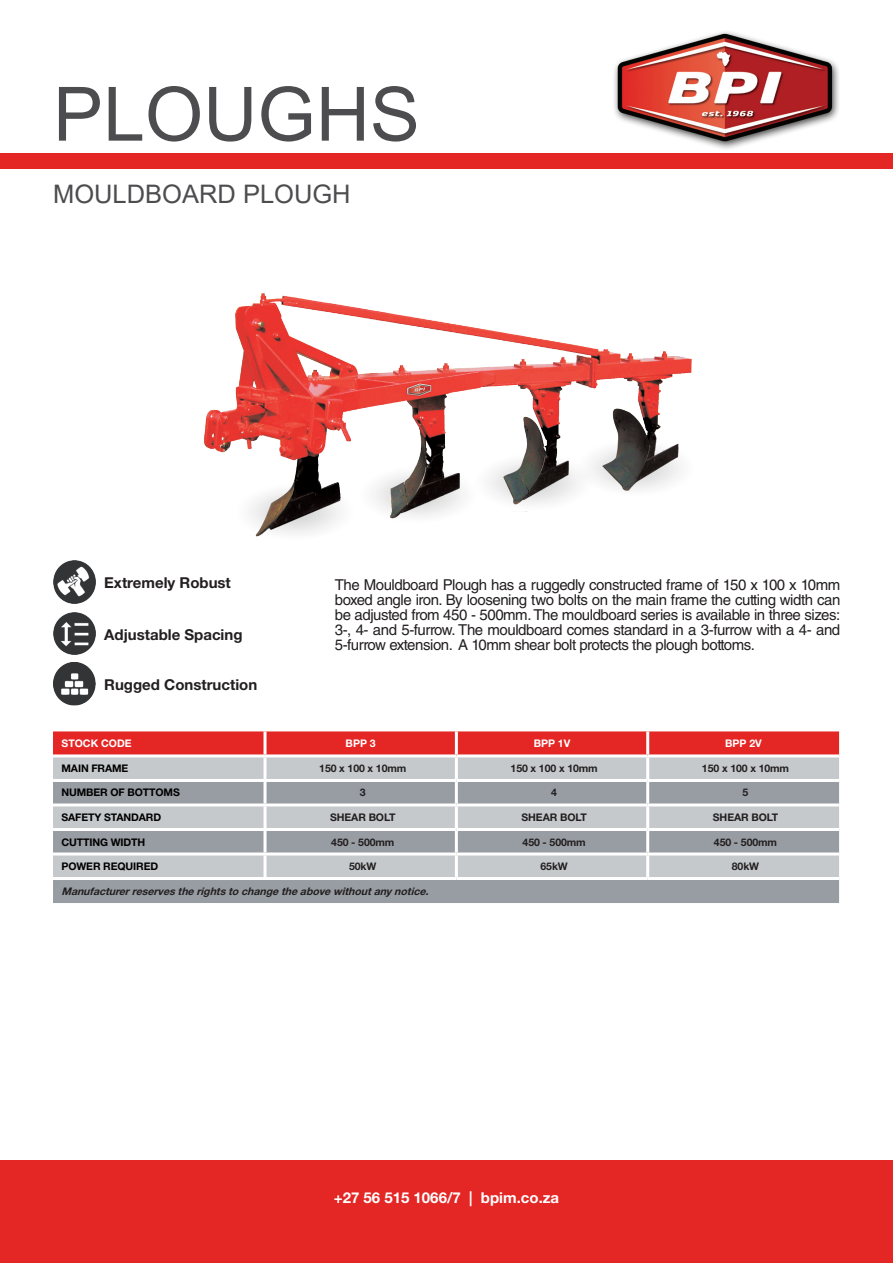
<style>
.page{position:relative;width:893px;height:1263px;background:#fff}
.page>*{position:absolute;margin:0;border:0;box-sizing:border-box;transform-origin:0 0}
.t1{font:75px "Arial";color:#4d4c4f}
.t2{font:25.5px "Arial";color:#4d4c4f}
.kLEIN_PARAGRAFIES{font:15px/15px "Helvetica LT Std";letter-spacing:-.03em;color:#231f20;text-align:justify}
.Helvetice_Bold{font:700 15px "Helvetica Neue LT Std";color:#231f20}
.t3{font:700 15px "Helvetica Neue LT Std";color:#fff}
.t4{font:700 10.5px "Helvetica Neue LT Std";letter-spacing:-.01em;color:#231f20}
.t5{font:700 10.5px "Helvetica Neue LT Std";letter-spacing:-.01em;color:#000}
.t6{font:italic 700 10.5px "Helvetica Neue LT Std";color:#231f20}
.t7{font:700 10.5px "Helvetica Neue LT Std";color:#fff}
</style>
<div class="page">
<div style="left:0;top:153px;width:893px;height:15px;background:#e42625"></div>
<img style="left:614px;top:31px;width:225px;height:118px">
<div style="left:0;top:1160px;width:893px;height:103px;background:#e42625"></div>
<div style="left:53px;top:731px;width:786px;height:23px;background:#e42625"></div>
<div style="left:53px;top:757px;width:786px;height:22px;background:#c5c9cc"></div>
<svg style="left:53px;top:782px;width:786px;height:121px;background:#abafb4"></svg>
<hr style="left:264px;top:731px;width:3px;height:23px;background:#fff">
<hr style="left:455px;top:731px;width:3px;height:23px;background:#fff">
<hr style="left:646px;top:731px;width:3px;height:23px;background:#fff">
<hr style="left:264px;top:757px;width:3px;height:22px;background:#fff">
<hr style="left:455px;top:757px;width:3px;height:22px;background:#fff">
<hr style="left:646px;top:757px;width:3px;height:22px;background:#fff">
<hr style="left:264px;top:782px;width:3px;height:21px;background:#fff">
<hr style="left:455px;top:782px;width:3px;height:21px;background:#fff">
<hr style="left:646px;top:782px;width:3px;height:21px;background:#fff">
<hr style="left:264px;top:806px;width:3px;height:22px;background:#fff">
<hr style="left:455px;top:806px;width:3px;height:22px;background:#fff">
<hr style="left:646px;top:806px;width:3px;height:22px;background:#fff">
<hr style="left:264px;top:831px;width:3px;height:21px;background:#fff">
<hr style="left:455px;top:831px;width:3px;height:21px;background:#fff">
<hr style="left:646px;top:831px;width:3px;height:21px;background:#fff">
<hr style="left:264px;top:855px;width:3px;height:22px;background:#fff">
<hr style="left:455px;top:855px;width:3px;height:22px;background:#fff">
<hr style="left:646px;top:855px;width:3px;height:22px;background:#fff">
<hr style="left:53px;top:803px;width:212px;height:3px;background:#fff">
<hr style="left:265px;top:803px;width:191px;height:3px;background:#fff">
<hr style="left:456px;top:803px;width:192px;height:3px;background:#fff">
<hr style="left:648px;top:803px;width:191px;height:3px;background:#fff">
<hr style="left:53px;top:828px;width:212px;height:3px;background:#fff">
<hr style="left:265px;top:828px;width:191px;height:3px;background:#fff">
<hr style="left:456px;top:828px;width:192px;height:3px;background:#fff">
<hr style="left:648px;top:828px;width:191px;height:3px;background:#fff">
<hr style="left:53px;top:852px;width:212px;height:3px;background:#fff">
<hr style="left:265px;top:852px;width:191px;height:3px;background:#fff">
<hr style="left:456px;top:852px;width:192px;height:3px;background:#fff">
<hr style="left:648px;top:852px;width:191px;height:3px;background:#fff">
<hr style="left:53px;top:877px;width:212px;height:3px;background:#fff">
<hr style="left:265px;top:877px;width:191px;height:3px;background:#fff">
<hr style="left:456px;top:877px;width:192px;height:3px;background:#fff">
<hr style="left:648px;top:877px;width:191px;height:3px;background:#fff">
<img style="left:204px;top:293px;width:488px;height:244px">
<img style="left:53px;top:662px;width:43px;height:43px">
<img style="left:53px;top:612px;width:43px;height:43px">
<img style="left:53px;top:560px;width:43px;height:43px">
<p class="t1" style="left:53px;top:63px;width:368px">PLOUGHS</p>
<p class="t2" style="left:53px;top:177px;width:299px">MOULDBOARD PLOUGH</p>
<p class="Helvetice_Bold" style="left:104px;top:573px;width:128px">Extremely Robust</p>
<p class="Helvetice_Bold" style="left:104px;top:625px;width:140px">Adjustable Spacing</p>
<p class="Helvetice_Bold" style="left:104px;top:675px;width:155px">Rugged Construction</p>
<p class="kLEIN_PARAGRAFIES" style="left:335px;top:577px;width:507px">The Mouldboard Plough has a ruggedly constructed frame of 150 x 100 x 10mm boxed angle iron. By loosening two bolts on the main frame the cutting width can be adjusted from 450 - 500mm. The mouldboard series is available in three sizes:<br>3-, 4- and 5-furrow. The mouldboard comes standard in a 3-furrow with a 4- and 5-furrow extension. A 10mm shear bolt protects the plough bottoms.</p>
<p class="t7" style="left:62px;top:737px;width:72px">STOCK CODE</p>
<p class="t7" style="left:346px;top:737px;width:32px">BPP 3</p>
<p class="t7" style="left:534px;top:737px;width:38px">BPP 1V</p>
<p class="t7" style="left:725px;top:737px;width:38px">BPP 2V</p>
<p class="t5" style="left:62px;top:762px;width:68px">MAIN FRAME</p>
<p class="t4" style="left:319px;top:762px;width:89px">150 x 100 x 10mm</p>
<p class="t4" style="left:511px;top:762px;width:89px">150 x 100 x 10mm</p>
<p class="t4" style="left:702px;top:762px;width:89px">150 x 100 x 10mm</p>
<p class="t5" style="left:62px;top:786px;width:120px">NUMBER OF BOTTOMS</p>
<p class="t4" style="left:360px;top:786px;width:7px">3</p>
<p class="t4" style="left:551px;top:786px;width:7px">4</p>
<p class="t4" style="left:743px;top:786px;width:7px">5</p>
<p class="t5" style="left:62px;top:811px;width:101px">SAFETY STANDARD</p>
<p class="t4" style="left:330px;top:811px;width:67px">SHEAR BOLT</p>
<p class="t4" style="left:522px;top:811px;width:67px">SHEAR BOLT</p>
<p class="t4" style="left:713px;top:811px;width:67px">SHEAR BOLT</p>
<p class="t5" style="left:62px;top:835px;width:85px">CUTTING WIDTH</p>
<p class="t4" style="left:331px;top:835px;width:65px">450 - 500mm</p>
<p class="t4" style="left:523px;top:835px;width:65px">450 - 500mm</p>
<p class="t4" style="left:714px;top:835px;width:65px">450 - 500mm</p>
<p class="t5" style="left:62px;top:860px;width:98px">POWER REQUIRED</p>
<p class="t4" style="left:349px;top:860px;width:29px">50kW</p>
<p class="t4" style="left:540px;top:860px;width:29px">65kW</p>
<p class="t4" style="left:732px;top:860px;width:29px">80kW</p>
<p class="t6" style="left:62px;top:884px;width:372px">Manufacturerreservestherightsto changetheabovewithoutany notice.</p>
<p class="t3" style="left:334px;top:1188px;width:227px">+27 56 515 1066/7 | bpim.co.za</p>
</div>
